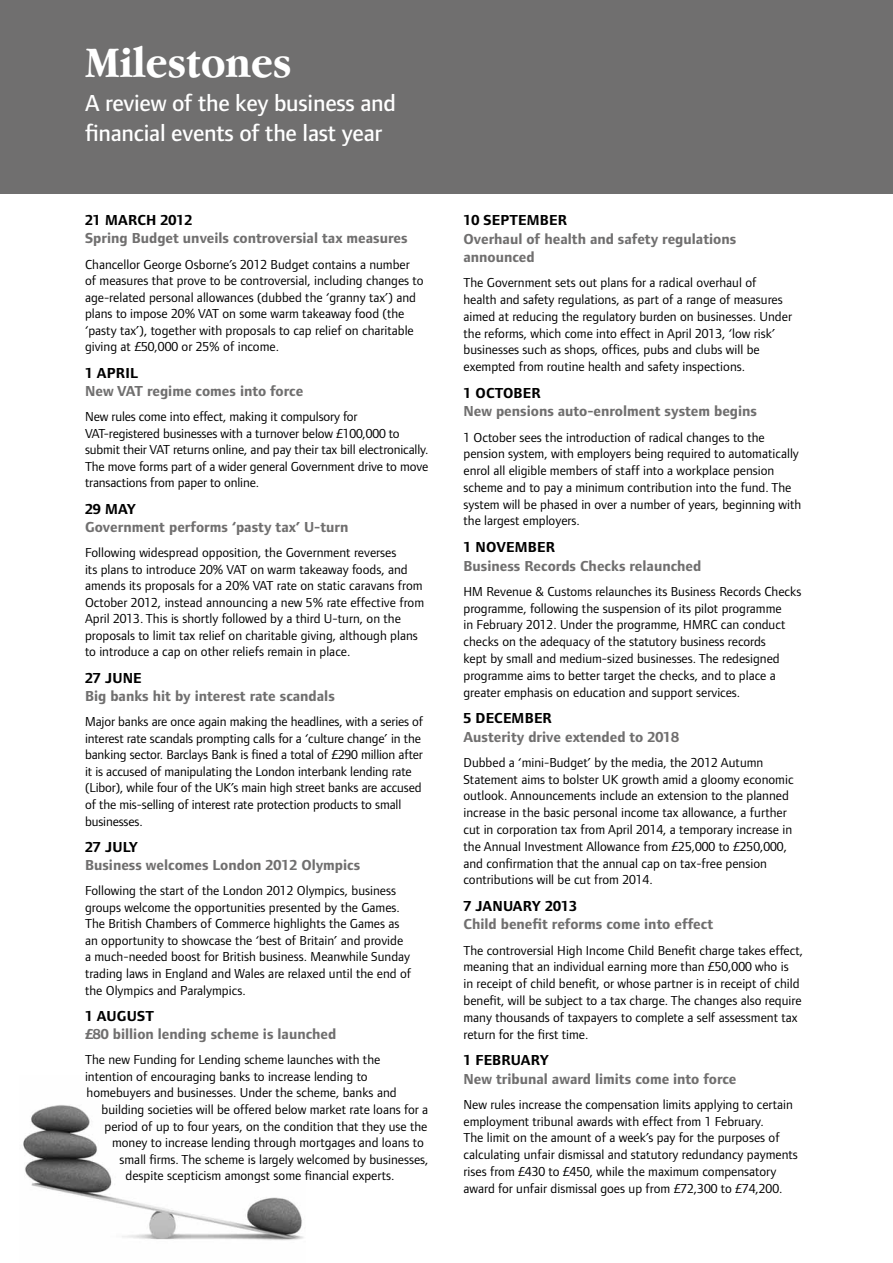
<style>
.page{position:relative;width:893px;height:1263px;background:#fff}
.page>*{position:absolute;margin:0;border:0;box-sizing:border-box;transform-origin:0 0}
.t1{font:700 45px "Garamond IT Cby BT";color:#fff;scale:.9 1}
.t2{font:500 24px/30px "Foundry Form Sans";letter-spacing:-.01em;color:#fff}
.t3{font:700 15px/18.3px "Foundry Form Sans";color:#706f6f}
.t4{font:700 15px "Foundry Form Sans";letter-spacing:.015em;color:#000}
.t5{font:13.5px/16.8px "Foundry Form Sans";color:#000}
</style>
<div class="page">
<div style="left:0;top:0;width:893px;height:193px;background:#706f6f"></div>
<img style="left:23px;top:1105px;width:281px;height:135px">
<h1 class="t1" style="left:85px;top:37px;width:231px">Milestones</h1>
<h2 class="t2" style="left:85px;top:88px;width:312px">A review of the key business and financial events of the last year</h2>
<p class="t4" style="left:85px;top:212px;width:109px">21 March 2012</p>
<p class="t3" style="left:85px;top:229px;width:324px">Spring Budget unveils controversial tax measures</p>
<p class="t5" style="left:85px;top:256px;width:340px">Chancellor George Osborne’s 2012 Budget contains a number of measures that prove to be controversial, including changes to age‑related personal allowances (dubbed the ‘granny tax’) and plans to impose 20% VAT on some warm takeaway food (the ‘pasty tax’), together with proposals to cap relief on charitable giving at £50,000 or 25% of income.</p>
<p class="t4" style="left:85px;top:365px;width:54px">1 April</p>
<p class="t3" style="left:85px;top:382px;width:220px">New VAT regime comes into force</p>
<p class="t5" style="left:85px;top:408px;width:345px">New rules come into effect, making it compulsory for VAT‑registered businesses with a turnover below £100,000 to submit their VAT returns online, and pay their tax bill electronically.<br>The move forms part of a wider general Government drive to move transactions from paper to online.</p>
<p class="t4" style="left:85px;top:500px;width:52px">29 May</p>
<p class="t3" style="left:85px;top:518px;width:265px">Government performs ‘pasty tax’ U‑turn</p>
<p class="t5" style="left:85px;top:544px;width:341px">Following widespread opposition, the Government reverses<br>its plans to introduce 20% VAT on warm takeaway foods, and amends its proposals for a 20% VAT rate on static caravans from October 2012, instead announcing a new 5% rate effective from April 2013. This is shortly followed by a third U‑turn, on the proposals to limit tax relief on charitable giving, although plans to introduce a cap on other reliefs remain in place.</p>
<p class="t4" style="left:85px;top:669px;width:58px">27 June</p>
<p class="t3" style="left:85px;top:687px;width:251px">Big banks hit by interest rate scandals</p>
<p class="t5" style="left:85px;top:713px;width:340px">Major banks are once again making the headlines, with a series of interest rate scandals prompting calls for a ‘culture change’ in the banking sector. Barclays Bank is fined a total of £290 million after it is accused of manipulating the London interbank lending rate (Libor), while four of the UK’s main high street banks are accused of the mis‑selling of interest rate protection products to small businesses.</p>
<p class="t4" style="left:85px;top:839px;width:55px">27 July</p>
<p class="t3" style="left:85px;top:856px;width:277px">Business welcomes London 2012 Olympics</p>
<p class="t5" style="left:85px;top:882px;width:328px">Following the start of the London 2012 Olympics, business groups welcome the opportunities presented by the Games.<br>The British Chambers of Commerce highlights the Games as an opportunity to showcase the ‘best of Britain’ and provide a much‑needed boost for British business. Meanwhile Sunday trading laws in England and Wales are relaxed until the end of the Olympics and Paralympics.</p>
<p class="t4" style="left:85px;top:1008px;width:23px">1 August</p>
<p class="t3" style="left:85px;top:1025px;width:253px">£80 billion lending scheme is launched</p>
<p class="t5" style="left:85px;top:1051px;width:297px">The new Funding for Lending scheme launches with the</p>
<p class="t5" style="left:85px;top:1068px;width:284px">intention of encouraging banks to increase lending to</p>
<p class="t5" style="left:87px;top:1084px;width:312px">homebuyers and businesses. Under the scheme, banks and</p>
<p class="t5" style="left:102px;top:1101px;width:328px">building societies will be offered below market rate loans for a</p>
<p class="t5" style="left:105px;top:1117px;width:324px">period of up to four years, on the condition that they use the</p>
<p class="t5" style="left:112px;top:1134px;width:313px">money to increase lending through mortgages and loans to</p>
<p class="t5" style="left:120px;top:1150px;width:311px">small firms. The scheme is largely welcomed by businesses,</p>
<p class="t5" style="left:126px;top:1167px;width:270px">despite scepticism amongst some financial experts.</p>
<p class="t4" style="left:463px;top:212px;width:105px">10 September</p>
<p class="t3" style="left:463px;top:230px;width:274px">Overhaul of health and safety regulations announced</p>
<p class="t5" style="left:463px;top:274px;width:330px">The Government sets out plans for a radical overhaul of health and safety regulations, as part of a range of measures aimed at reducing the regulatory burden on businesses. Under the reforms, which come into effect in April 2013, ‘low risk’ businesses such as shops, offices, pubs and clubs will be exempted from routine health and safety inspections.</p>
<p class="t4" style="left:463px;top:385px;width:42px">1 Octob</p>
<p class="t4" style="left:523px;top:385px;width:19px">er</p>
<p class="t3" style="left:463px;top:402px;width:295px">New pensions auto‑enrolment system begins</p>
<p class="t5" style="left:463px;top:428px;width:339px">1 October sees the introduction of radical changes to the pension system, with employers being required to automatically enrol all eligible members of staff into a workplace pension scheme and to pay a minimum contribution into the fund. The system will be phased in over a number of years, beginning with the largest employers.</p>
<p class="t4" style="left:463px;top:539px;width:93px">1 November</p>
<p class="t3" style="left:463px;top:556px;width:239px">Business Records Checks relaunched</p>
<p class="t5" style="left:463px;top:583px;width:339px">HM Revenue &amp; Customs relaunches its Business Records Checks programme, following the suspension of its pilot programme<br>in February 2012. Under the programme, HMRC can conduct checks on the adequacy of the statutory business records<br>kept by small and medium‑sized businesses. The redesigned programme aims to better target the checks, and to place a greater emphasis on education and support services.</p>
<p class="t4" style="left:463px;top:710px;width:90px">5 December</p>
<p class="t3" style="left:463px;top:727px;width:217px">Austerity drive extended to 2018</p>
<p class="t5" style="left:463px;top:754px;width:332px">Dubbed a ‘mini‑Budget’ by the media, the 2012 Autumn Statement aims to bolster UK growth amid a gloomy economic outlook. Announcements include an extension to the planned increase in the basic personal income tax allowance, a further cut in corporation tax from April 2014, a temporary increase in the Annual Investment Allowance from £25,000 to £250,000, and confirmation that the annual cap on tax‑free pension contributions will be cut from 2014.</p>
<p class="t4" style="left:463px;top:898px;width:115px">7 January 2013</p>
<p class="t3" style="left:463px;top:915px;width:251px">Child benefit reforms come into effect</p>
<p class="t5" style="left:463px;top:942px;width:341px">The controversial High Income Child Benefit charge takes effect, meaning that an individual earning more than £50,000 who is<br>in receipt of child benefit, or whose partner is in receipt of child benefit, will be subject to a tax charge. The changes also require many thousands of taxpayers to complete a self assessment tax return for the first time.</p>
<p class="t4" style="left:463px;top:1052px;width:87px">1 February</p>
<p class="t3" style="left:463px;top:1069px;width:275px">New tribunal award limits come into force</p>
<p class="t5" style="left:463px;top:1096px;width:336px">New rules increase the compensation limits applying to certain employment tribunal awards with effect from 1 February.<br>The limit on the amount of a week’s pay for the purposes of calculating unfair dismissal and statutory redundancy payments rises from £430 to £450, while the maximum compensatory award for unfair dismissal goes up from £72,300 to £74,200.</p>
</div>
